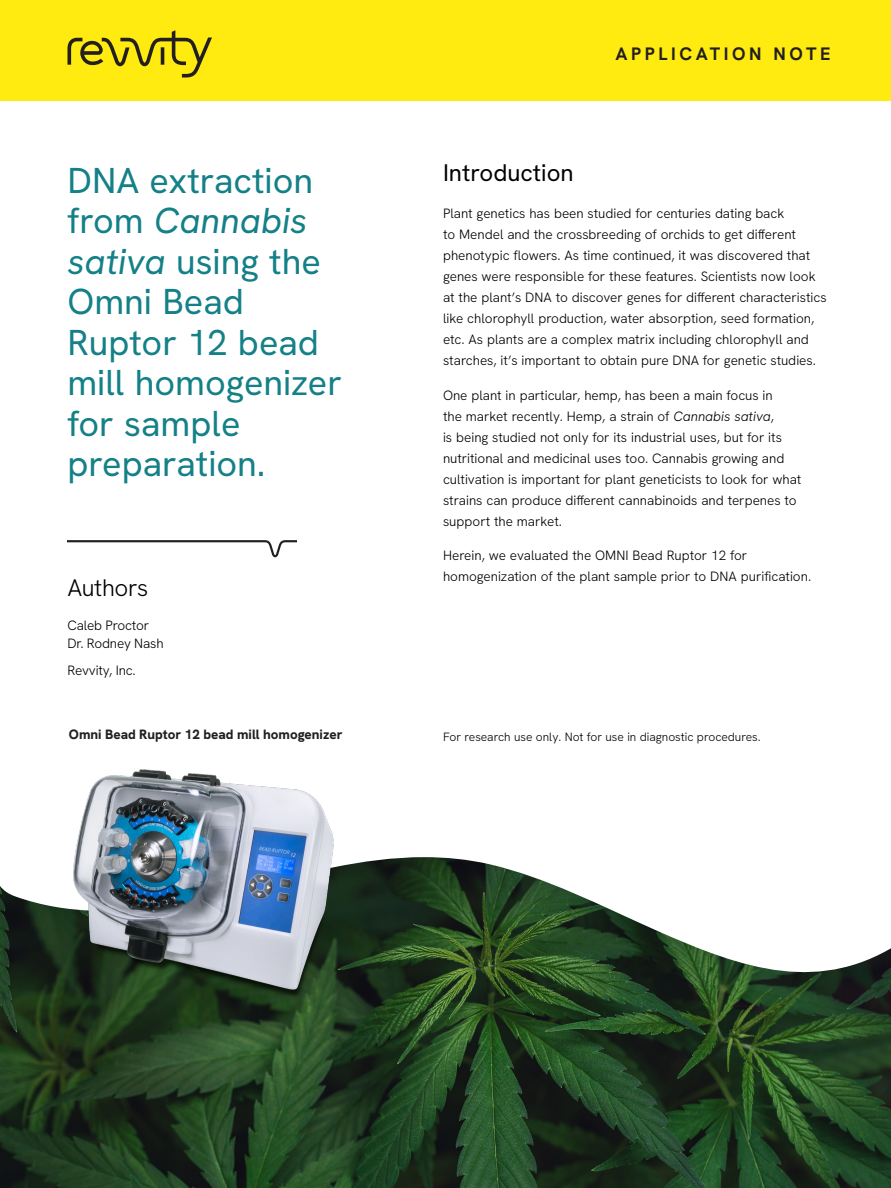
<style>
.page{position:relative;width:891px;height:1188px;background:#fff}
.page>*{position:absolute;margin:0;border:0;box-sizing:border-box;transform-origin:0 0}
.Intro_Head{font:36px/40.5px "Hanken Grotesk";color:#148087}
.Intro_subhead{font:24px "Hanken Grotesk";color:#000}
.Key_Author_HD{font:300 24px "Hanken Grotesk";letter-spacing:-.015em;color:#000}
.t1{font:700 18px "Hanken Grotesk";letter-spacing:.2em;color:#231f20}
.Body_Copy{font:300 13.5px/21px "Hanken Grotesk";color:#000}
.Key_Discription_Author{font:300 13.5px "Hanken Grotesk";letter-spacing:-.01em;color:#000}
.t2{font:800 13.5px "Hanken Grotesk";color:#231f20}
.Body_Copy-2{font:300 12px "Hanken Grotesk";letter-spacing:-.005em;color:#000}
.s1{font-style:italic}
</style>
<div class="page">
<div style="left:0;top:0;width:891px;height:101px;background:#ffeb0f"></div>
<svg style="left:68px;top:30px;width:144px;height:48px"></svg>
<img style="left:0;top:857px;width:891px;height:331px">
<svg style="left:68px;top:540px;width:229px;height:17px"></svg>
<img style="left:69px;top:769px;width:274px;height:236px">
<p class="Intro_Head" style="left:68px;top:159px;width:276px">DNA extraction from <span class="s1">Cannabis sativa</span> using the<br>Omni Bead<br>Ruptor 12 bead mill homogenizer for sample preparation.</p>
<p class="Key_Author_HD" style="left:68px;top:572px;width:82px">Authors</p>
<p class="Key_Discription_Author" style="left:68px;top:617px;width:83px">Caleb Proctor</p>
<p class="Key_Discription_Author" style="left:68px;top:635px;width:98px">Dr. Rodney Nash</p>
<p class="Key_Discription_Author" style="left:68px;top:662px;width:70px">Revvity, Inc.</p>
<h3 class="t1" style="left:615px;top:43px;width:217px">APPLICATION NOTE</h3>
<p class="Intro_subhead" style="left:443px;top:157px;width:132px">Introduction</p>
<p class="Body_Copy" style="left:443px;top:203px;width:385px">Plant genetics has been studied for centuries dating back<br>to Mendel and the crossbreeding of orchids to get different phenotypic flowers. As time continued, it was discovered that genes were responsible for these features. Scientists now look at the plant’s DNA to discover genes for different characteristics like chlorophyll production, water absorption, seed formation, etc. As plants are a complex matrix including chlorophyll and starches, it’s important to obtain pure DNA for genetic studies.</p>
<p class="Body_Copy" style="left:443px;top:384px;width:360px">One plant in particular, hemp, has been a main focus in<br>the market recently. Hemp, a strain of <span class="s1">Cannabis sativa</span>,<br>is being studied not only for its industrial uses, but for its nutritional and medicinal uses too. Cannabis growing and cultivation is important for plant geneticists to look for what strains can produce different cannabinoids and terpenes to support the market.</p>
<p class="Body_Copy" style="left:443px;top:545px;width:370px">Herein, we evaluated the OMNI Bead Ruptor 12 for homogenization of the plant sample prior to DNA purification.</p>
<p class="t2" style="left:69px;top:726px;width:275px">Omni Bead Ruptor 12 bead mill homogenizer</p>
<p class="Body_Copy-2" style="left:443px;top:729px;width:319px">For research use only. Not for use in diagnostic procedures.</p>
</div>
